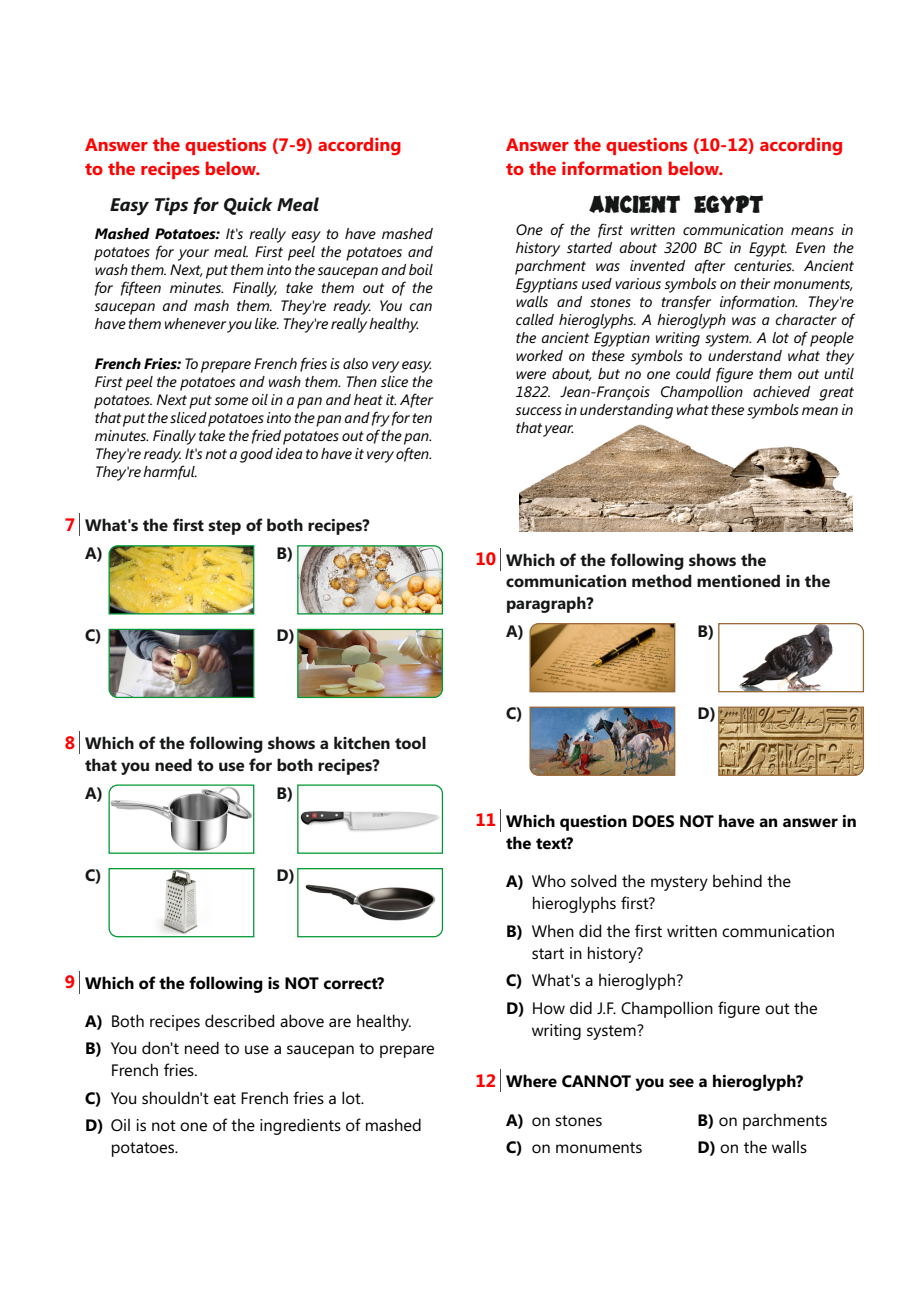
<style>
.page{position:relative;width:920px;height:1290px;background:#fff}
.page>*{position:absolute;margin:0;border:0;box-sizing:border-box;transform-origin:0 0}
.t1{font:21px "Drift Type Solid";color:#151616}
.t2{font:italic 700 18.15px "Segoe UI";color:#151616}
.t3{font:700 18px/24px "Segoe UI";color:#f00}
.t4{font:16.5px/27.5px "Segoe UI";color:#000}
.t5{font:700 16.5px/21.9px "Segoe UI";color:#151616}
.t6{font:700 16.5px/21.9px "Segoe UI";color:#000}
.t7{font:italic 15px/18px "Segoe UI";color:#000;text-align:justify}
.s1{font-weight:700}
</style>
<div class="page">
<img style="left:519px;top:424px;width:334px;height:108px">
<svg style="left:79px;top:513px;width:1px;height:23px"></svg>
<svg style="left:500px;top:809px;width:1px;height:23px"></svg>
<svg style="left:500px;top:1069px;width:1px;height:23px"></svg>
<svg style="left:79px;top:731px;width:1px;height:23px"></svg>
<svg style="left:500px;top:548px;width:1px;height:23px"></svg>
<svg style="left:79px;top:971px;width:1px;height:22px"></svg>
<svg style="left:108px;top:784px;width:147px;height:70px"></svg>
<svg style="left:297px;top:784px;width:147px;height:70px"></svg>
<svg style="left:108px;top:868px;width:147px;height:70px"></svg>
<svg style="left:297px;top:868px;width:147px;height:70px"></svg>
<img style="left:108px;top:545px;width:147px;height:70px">
<img style="left:297px;top:545px;width:147px;height:70px">
<img style="left:108px;top:628px;width:147px;height:71px">
<img style="left:297px;top:628px;width:147px;height:71px">
<svg style="left:718px;top:706px;width:147px;height:70px;background:#b39464"></svg>
<img style="left:529px;top:706px;width:147px;height:70px">
<svg style="left:718px;top:623px;width:147px;height:70px"></svg>
<svg style="left:529px;top:623px;width:147px;height:70px;background:#bb9054"></svg>
<p class="t3" style="left:85px;top:134px;width:318px">Answer the questions (7-9) according to the recipes below.</p>
<p class="t3" style="left:506px;top:134px;width:339px">Answer the questions (10-12) according to the information below.</p>
<p class="t2" style="left:110px;top:198px;width:210px">Easy Tips for Quick Meal</p>
<p class="t7" style="left:95px;top:226px;width:339px"><span class="s1">Mashed Potatoes:</span> It's really easy to have mashed potatoes for your meal. First peel the potatoes and wash them. Next, put them into the saucepan and boil for fifteen minutes. Finally, take them out of the saucepan and mash them. They're ready. You can have them whenever you like. They're really healthy.</p>
<p class="t7" style="left:95px;top:356px;width:339px"><span class="s1">French Fries:</span> To prepare French fries is also very easy.<br>First peel the potatoes and wash them. Then slice the potatoes. Next put some oil in a pan and heat it. After that put the sliced potatoes into the pan and fry for ten minutes. Finally take the fried potatoes out of the pan.<br>They're ready. It's not a good idea to have it very often.<br>They're harmful.</p>
<h1 class="t1" style="left:589px;top:196px;width:176px">ANCIENT EGYPT</h1>
<p class="t7" style="left:516px;top:222px;width:339px">One of the first written communication means in history started about 3200 BC in Egypt. Even the parchment was invented after centuries. Ancient Egyptians used various symbols on their monuments, walls and stones to transfer information. They're called hieroglyphs. A hieroglyph was a character of the ancient Egyptian writing system. A lot of people worked on these symbols to understand what they were about, but no one could figure them out until 1822. Jean-François Champollion achieved great success in understanding what these symbols mean in that year.</p>
<p class="t3" style="left:65px;top:514px;width:12px">7</p>
<p class="t5" style="left:85px;top:513px;width:286px;line-height:27.5px">What's the first step of both recipes?<br>A)</p>
<p class="t5" style="left:277px;top:543px;width:18px">B)</p>
<p class="t5" style="left:85px;top:626px;width:18px">C)</p>
<p class="t5" style="left:277px;top:626px;width:20px">D)</p>
<p class="t3" style="left:475px;top:548px;width:22px">10</p>
<p class="t5" style="left:506px;top:550px;width:326px">Which of the following shows the communication method mentioned in the paragraph?</p>
<p class="t5" style="left:506px;top:622px;width:19px">A)</p>
<p class="t5" style="left:698px;top:622px;width:18px">B)</p>
<p class="t3" style="left:65px;top:732px;width:12px">8</p>
<p class="t5" style="left:85px;top:734px;width:343px">Which of the following shows a kitchen tool that you need to use for both recipes?</p>
<p class="t5" style="left:85px;top:783px;width:19px">A)</p>
<p class="t5" style="left:277px;top:783px;width:18px">B)</p>
<p class="t5" style="left:85px;top:866px;width:18px">C)</p>
<p class="t5" style="left:277px;top:866px;width:20px">D)</p>
<p class="t3" style="left:65px;top:971px;width:12px">9</p>
<p class="t6" style="left:85px;top:973px;width:301px">Which of the following is NOT correct?</p>
<p class="t4" style="left:85px;top:1009px;width:351px"><span class="s1">A)</span> Both recipes described above are healthy.<br><span class="s1">B)</span> You don't need to use a saucepan to prepare</p>
<p class="t4" style="left:85px;top:1058px;width:338px;text-indent:26px">French fries.<br><span class="s1">C)</span> You shouldn't eat French fries a lot.<br><span class="s1">D)</span> Oil is not one of the ingredients of mashed</p>
<p class="t4" style="left:111px;top:1135px;width:69px">potatoes.</p>
<p class="t5" style="left:506px;top:704px;width:18px">C)</p>
<p class="t5" style="left:698px;top:704px;width:20px">D)</p>
<p class="t3" style="left:475px;top:810px;width:22px">11</p>
<p class="t6" style="left:506px;top:812px;width:352px">Which question DOES NOT have an answer in the text?</p>
<p class="t4" style="left:532px;top:872px;width:261px;line-height:21.9px;text-indent:-26px"><span class="s1">A)</span> Who solved the mystery behind the hieroglyphs first?</p>
<p class="t4" style="left:532px;top:922px;width:305px;line-height:21.9px;text-indent:-26px"><span class="s1">B)</span> When did the first written communication start in history?</p>
<p class="t4" style="left:506px;top:968px;width:313px"><span class="s1">C)</span> What's a hieroglyph?<br><span class="s1">D)</span> How did J.F. Champollion figure out the</p>
<p class="t4" style="left:532px;top:1017px;width:114px">writing system?</p>
<p class="t3" style="left:475px;top:1070px;width:22px">12</p>
<p class="t6" style="left:506px;top:1072px;width:299px">Where CANNOT you see a hieroglyph?</p>
<p class="t4" style="left:506px;top:1108px;width:98px"><span class="s1">A)</span> on stones</p>
<p class="t4" style="left:697px;top:1108px;width:131px"><span class="s1">B)</span> on parchments</p>
<p class="t4" style="left:506px;top:1135px;width:138px"><span class="s1">C)</span> on monuments</p>
<p class="t4" style="left:697px;top:1135px;width:111px"><span class="s1">D)</span> on the walls</p>
</div>
